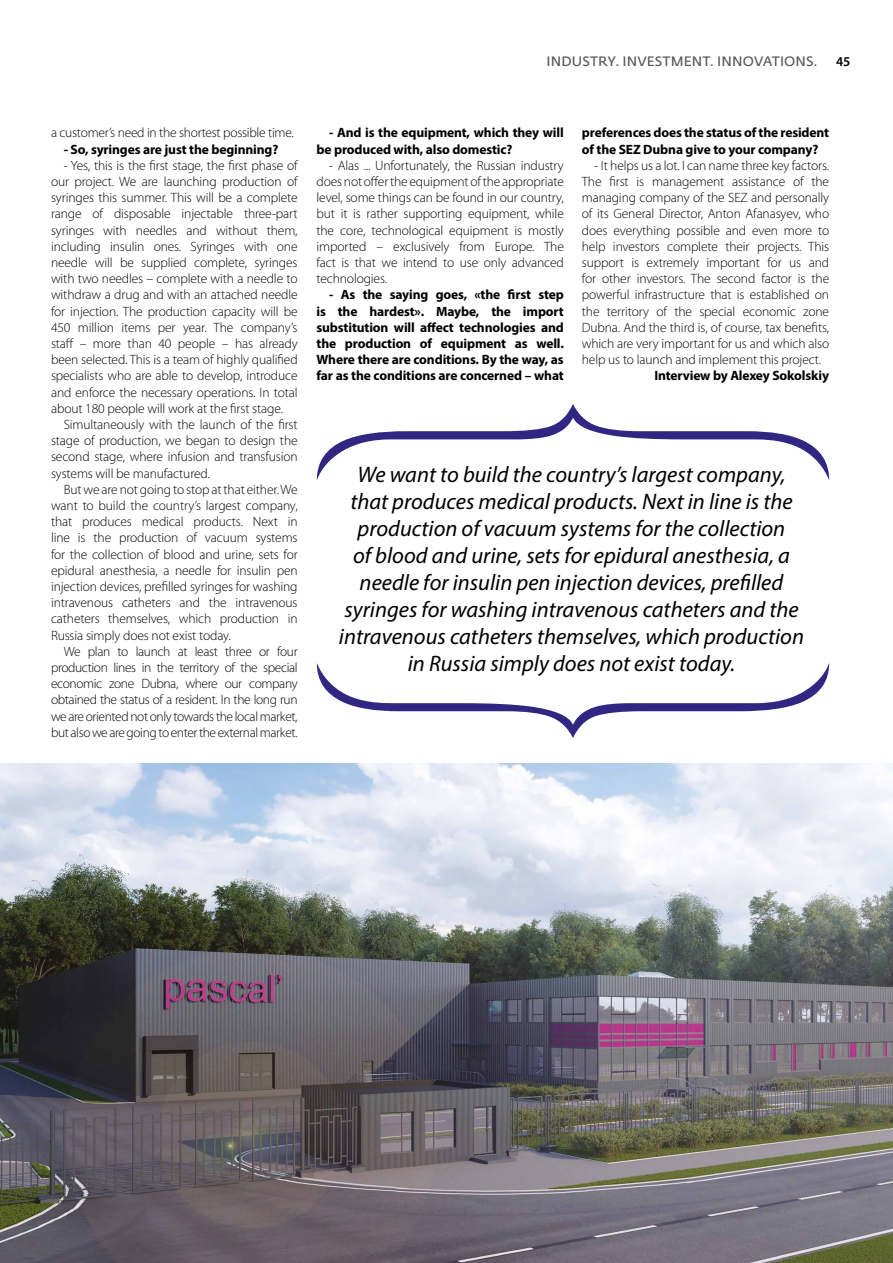
<style>
.page{position:relative;width:893px;height:1263px;background:#fff}
.page>*{position:absolute;margin:0;border:0;box-sizing:border-box;transform-origin:0 0}
.t1{font:italic 22.5px/27px "Myriad Pro";color:#000;text-align:center}
.t2{font:300 13.5px/16.2px "Myriad Pro";letter-spacing:-.01em;color:#000;text-align:justify}
.t3{font:700 13.5px/16.2px "Myriad Pro";letter-spacing:-.01em;color:#000}
.t4{font:600 13.5px "Fedra Sans Pro";letter-spacing:.01em;color:#575756}
.t5{font:600 13.5px "Myriad Pro";color:#000}
</style>
<div class="page">
<svg style="left:317px;top:404px;width:512px;height:76px"></svg>
<svg style="left:317px;top:663px;width:512px;height:75px"></svg>
<img style="left:0;top:763px;width:893px;height:500px">
<p class="t4" style="left:546px;top:52px;width:272px">INDUSTRY. INVESTMENT. INNOVATIONS.</p>
<p class="t5" style="left:836px;top:53px;width:16px">45</p>
<p class="t2" style="left:51px;top:125px;width:244px">a customer’s need in the shortest possible time.</p>
<p class="t3" style="left:64px;top:140px;width:216px">- So, syringes are just the beginning?</p>
<p class="t2" style="left:51px;top:157px;width:248px;text-indent:13px">- Yes, this is the first stage, the first phase of our project. We are launching production of syringes this summer. This will be a complete range of disposable injectable three-part syringes with needles and without them, including insulin ones. Syringes with one needle will be supplied complete, syringes with two needles – complete with a needle to withdraw a drug and with an attached needle for injection. The production capacity will be 450 million items per year. The company’s staff – more than 40 people – has already been selected. This is a team of highly qualified specialists who are able to develop, introduce and enforce the necessary operations. In total about 180 people will work at the first stage.</p>
<p class="t2" style="left:51px;top:416px;width:248px;text-indent:13px">Simultaneously with the launch of the first stage of production, we began to design the second stage, where infusion and transfusion systems will be manufactured.</p>
<p class="t2" style="left:51px;top:481px;width:248px;text-indent:13px">But we are not going to stop at that either. We want to build the country’s largest company, that produces medical products. Next in line is the production of vacuum systems for the collection of blood and urine, sets for epidural anesthesia, a needle for insulin pen injection devices, prefilled syringes for washing intravenous catheters and the intravenous catheters themselves, which production in Russia simply does not exist today.</p>
<p class="t2" style="left:51px;top:643px;width:248px;text-indent:13px">We plan to launch at least three or four production lines in the territory of the special economic zone Dubna, where our company obtained the status of a resident. In the long run we are oriented not only towards the local market, but also we are going to enter the external market.</p>
<p class="t3" style="left:316px;top:124px;width:249px;text-indent:13px">- And is the equipment, which they will be produced with, also domestic?</p>
<p class="t2" style="left:316px;top:157px;width:249px;text-indent:13px">- Alas ... Unfortunately, the Russian industry does not offer the equipment of the appropriate level, some things can be found in our country, but it is rather supporting equipment, while the core, technological equipment is mostly imported – exclusively from Europe. The fact is that we intend to use only advanced technologies.</p>
<p class="t3" style="left:316px;top:286px;width:249px;text-align:justify;text-indent:13px">- As the saying goes, «the first step is the hardest». Maybe, the import substitution will affect technologies and the production of equipment as well.<br>Where there are conditions. By the way, as far as the conditions are concerned – what</p>
<p class="t3" style="left:582px;top:124px;width:249px">preferences does the status of the resident of the SEZ Dubna give to your company?</p>
<p class="t2" style="left:582px;top:157px;width:249px;text-indent:13px">- It helps us a lot. I can name three key factors.<br>The first is management assistance of the managing company of the SEZ and personally of its General Director, Anton Afanasyev, who does everything possible and even more to help investors complete their projects. This support is extremely important for us and for other investors. The second factor is the powerful infrastructure that is established on the territory of the special economic zone Dubna. And the third is, of course, tax benefits, which are very important for us and which also help us to launch and implement this project.</p>
<p class="t3" style="left:654px;top:367px;width:176px">Interview by Alexey Sokolskiy</p>
<p class="t1" style="left:339px;top:461px;width:467px">We want to build the country’s largest company, that produces medical products. Next in line is the production of vacuum systems for the collection<br>of blood and urine, sets for epidural anesthesia, a needle for insulin pen injection devices, prefilled syringes for washing intravenous catheters and the intravenous catheters themselves, which production in Russia simply does not exist today.</p>
</div>
